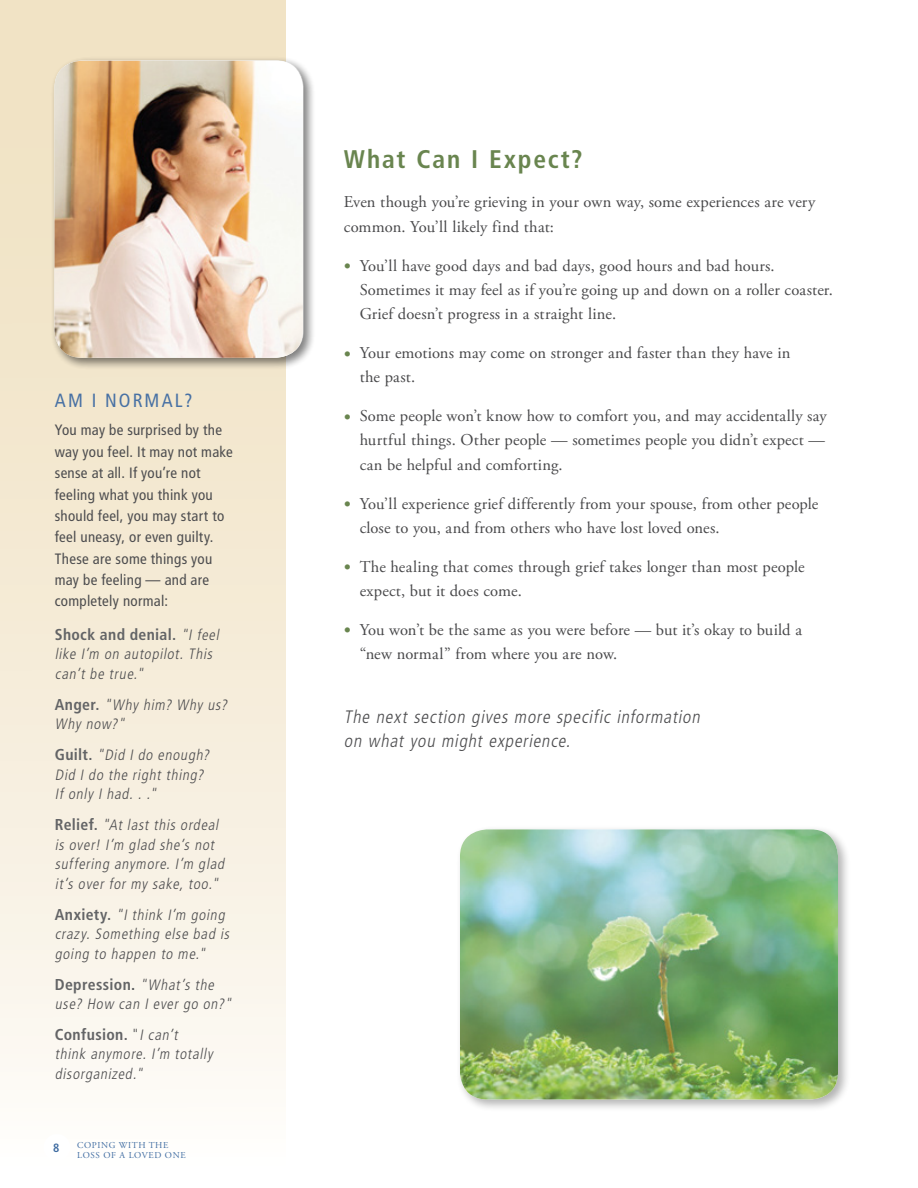
<style>
.page{position:relative;width:918px;height:1188px;background:#fff}
.page>*{position:absolute;margin:0;border:0;box-sizing:border-box;transform-origin:0 0}
.t1{font:700 condensed 25.5px "Frutiger LT Std";letter-spacing:.075em;color:#69854f}
.t2{font:condensed 19.2px "Frutiger LT Std";letter-spacing:.115em;color:#4871a4}
.t3{font:italic 300 condensed 18px/24px "Frutiger LT Std";color:#4d4d4f}
.t4{font:16.5px/24px "Adobe Garamond Pro";letter-spacing:.01em;color:#48484a}
.t5{font:700 condensed 15.75px "Frutiger LT Std";letter-spacing:.02em;color:#636466}
.t6{font:italic 300 condensed 15px/19.6px "Frutiger LT Std";color:#4d4d4f}
.t7{font:condensed 15px/21.3px "Frutiger LT Std";letter-spacing:.02em;color:#4d4d4f}
.t8{font:700 condensed 12px "Frutiger LT Std";color:#3f6ca1}
.t9{font:9px/10.8px "Adobe Garamond Pro";letter-spacing:.07em;color:#3f6ca1}
.s1{font-weight:300;font-style:italic;font-size:15px;color:#4d4d4f}
.s2{font-weight:700;font-style:normal;font-size:15.75px;color:#636466}
.s3{color:#58595b}
.s4{font-weight:300;font-size:15px;color:#4d4d4f}
.s5{font-family:"Frutiger LT Std";font-weight:700;font-stretch:condensed;font-size:14.7px;color:#69854f}
</style>
<div class="page">
<div style="left:0;top:0;width:285px;height:1188px;background:linear-gradient(to bottom,#eedfbc,#fdfaf6)"></div>
<div style="left:44px;top:1134px;width:26px;height:27px;background:#fff;border-radius:50%"></div>
<div style="left:51px;top:56px;width:265px;height:314px;background:#000;opacity:.3"></div>
<img style="left:55px;top:61px;width:248px;height:297px">
<div style="left:456px;top:825px;width:395px;height:287px;background:#000;opacity:.3"></div>
<img style="left:460px;top:829px;width:378px;height:270px">
<p class="t2" style="left:55px;top:389px;width:139px">AM I NORMAL?</p>
<p class="t7" style="left:55px;top:420px;width:179px">You may be surprised by the way you feel. It may not make sense at all. If you’re not feeling what you think you should feel, you may start to feel uneasy, or even guilty.<br>These are some things you may be feeling — and are completely normal:</p>
<p class="t5" style="left:55px;top:625px;width:169px">Shock and denial. <span class="s1">"I feel</span></p>
<p class="t6" style="left:55px;top:645px;width:162px">like I’m on autopilot. This can’t be true."</p>
<p class="t6" style="left:55px;top:695px;width:177px"><span class="s2">A n g e r.</span> "Why him? Why us?<br>Why now?"</p>
<p class="t6" style="left:55px;top:745px;width:159px"><span class="s2">G u i lt .</span> "Did I do enough?<br>Did I do the right thing?<br>If only I had. . ."</p>
<p class="t6" style="left:55px;top:815px;width:174px"><span class="s2">Re l i ef.</span> "At last this ordeal is over! I’m glad she’s not suffering anymore. I’m glad it’s over for my sake, too."</p>
<p class="t6" style="left:55px;top:905px;width:179px"><span class="s2">Anxi ety.</span> "I think I’m going crazy. Something else bad is going to happen to me."</p>
<p class="t5" style="left:55px;top:975px;width:164px">Depression<span class="s3">.</span> <span class="s1">"What’s the</span></p>
<p class="t6" style="left:55px;top:994px;width:181px">use? How can I ever go on?"</p>
<p class="t5" style="left:55px;top:1025px;width:127px">Confusion. <span class="s4">"</span><span class="s1">I can’t</span></p>
<p class="t6" style="left:55px;top:1045px;width:163px">think anymore. I’m totally disorganized."</p>
<p class="t8" style="left:53px;top:1141px;width:8px">8</p>
<p class="t9" style="left:77px;top:1140px;width:110px">COPING WITH THE<br>LOSS OF A LOVED ONE</p>
<h1 class="t1" style="left:344px;top:144px;width:240px">What Can I Expect?</h1>
<p class="t4" style="left:344px;top:189px;width:473px;line-height:25.5px">Even though you’re grieving in your own way, some experiences are very common. You’ll likely find that:</p>
<p class="t4" style="left:360px;top:255px;width:475px;text-indent:-16px"><span class="s5">•</span> You’ll have good days and bad days, good hours and bad hours.<br>Sometimes it may feel as if you’re going up and down on a roller coaster.<br>Grief doesn’t progress in a straight line.</p>
<p class="t4" style="left:360px;top:342px;width:432px;text-indent:-16px"><span class="s5">•</span> Your emotions may come on stronger and faster than they have in the past.</p>
<p class="t4" style="left:360px;top:405px;width:469px;text-align:justify;text-indent:-16px"><span class="s5">•</span> Some people won’t know how to comfort you, and may accidentally say hurtful things. Other people — sometimes people you didn’t expect — can be helpful and comforting.</p>
<p class="t4" style="left:360px;top:492px;width:460px;text-indent:-16px"><span class="s5">•</span> You’ll experience grief differently from your spouse, from other people close to you, and from others who have lost loved ones.</p>
<p class="t4" style="left:360px;top:555px;width:446px;text-indent:-16px"><span class="s5">•</span> The healing that comes through grief takes longer than most people expect, but it does come.</p>
<p class="t4" style="left:360px;top:618px;width:444px;text-indent:-16px"><span class="s5">•</span> You won’t be the same as you were before — but it’s okay to build a “new normal” from where you are now.</p>
<p class="t3" style="left:344px;top:705px;width:361px">The next section gives more specific information on what you might experience.</p>
</div>
